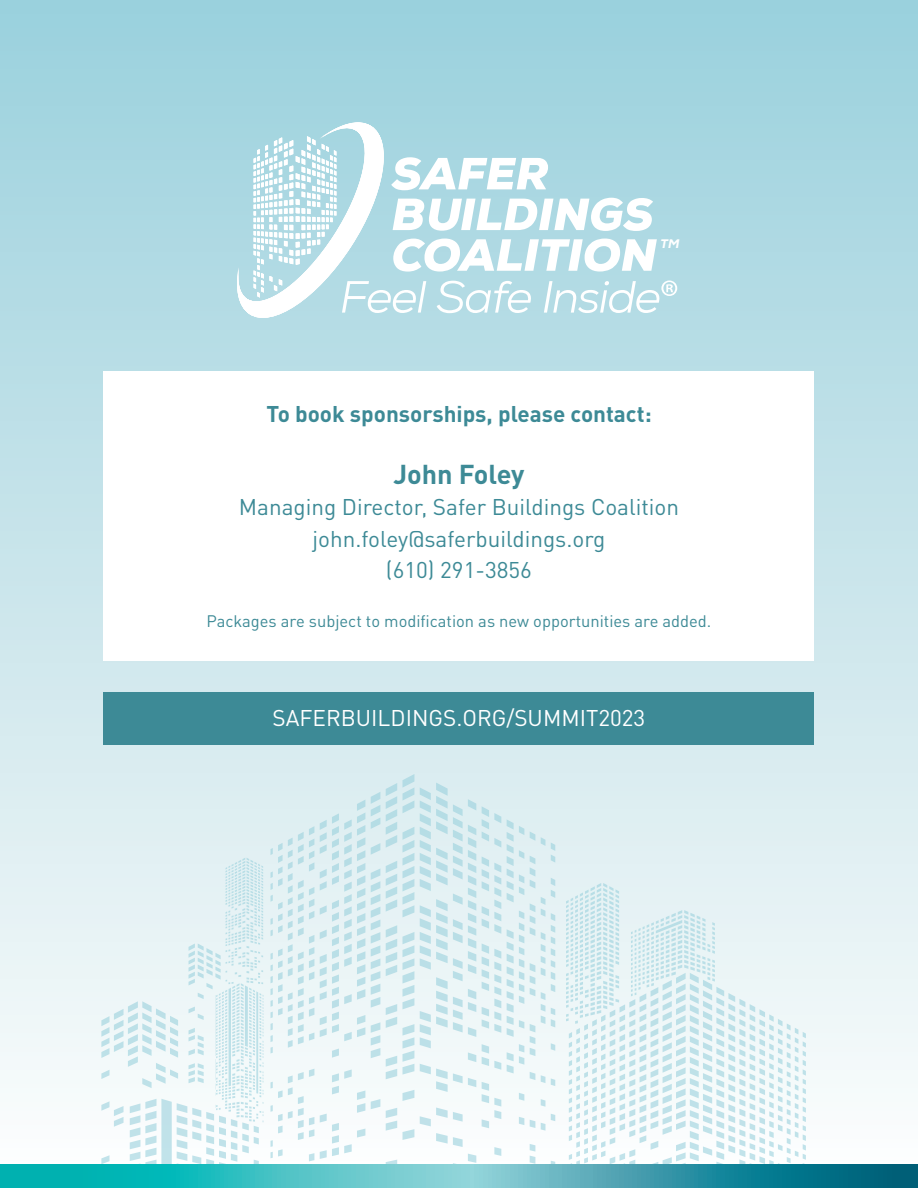
<style>
.page{position:relative;width:918px;height:1188px;background:#fff}
.page>*{position:absolute;margin:0;border:0;box-sizing:border-box;transform-origin:0 0}
.t1{font:700 27px "DIN Pro";color:#3d8a96}
.t2{font:22.5px/31.5px "DIN Pro";color:#3d8a96;text-align:center}
.t3{font:700 22.5px "DIN Pro";color:#3d8a96}
.t4{font:22.5px "DIN Pro";color:#fff}
.t5{font:16.5px "DIN Pro";color:#3d8a96}
.t6{font:italic 800 12.45px "Nexa";color:#fff}
</style>
<div class="page">
<div style="left:0;top:0;width:918px;height:1166px;background:linear-gradient(to bottom,#9bd0dd,#fafbfb)"></div>
<svg style="left:332px;top:1049px;width:7px;height:9px"></svg>
<svg style="left:494px;top:1147px;width:7px;height:9px"></svg>
<svg style="left:519px;top:1117px;width:5px;height:8px"></svg>
<svg style="left:519px;top:1093px;width:5px;height:8px"></svg>
<svg style="left:507px;top:911px;width:17px;height:126px;background:#dbedf1"></svg>
<svg style="left:507px;top:1044px;width:17px;height:29px"></svg>
<svg style="left:386px;top:1160px;width:11px;height:5px"></svg>
<svg style="left:386px;top:1004px;width:11px;height:24px"></svg>
<svg style="left:386px;top:1108px;width:11px;height:23px"></svg>
<svg style="left:386px;top:1056px;width:11px;height:23px"></svg>
<svg style="left:386px;top:925px;width:11px;height:51px"></svg>
<svg style="left:371px;top:1022px;width:9px;height:36px"></svg>
<svg style="left:403px;top:1129px;width:11px;height:11px"></svg>
<svg style="left:403px;top:1090px;width:11px;height:11px"></svg>
<svg style="left:403px;top:932px;width:11px;height:77px"></svg>
<svg style="left:436px;top:1133px;width:27px;height:14px"></svg>
<svg style="left:420px;top:1108px;width:43px;height:18px"></svg>
<svg style="left:320px;top:1069px;width:45px;height:90px"></svg>
<svg style="left:482px;top:1082px;width:19px;height:46px"></svg>
<svg style="left:482px;top:1044px;width:19px;height:26px"></svg>
<svg style="left:482px;top:944px;width:19px;height:89px;background:#daedf1"></svg>
<svg style="left:371px;top:1099px;width:9px;height:10px"></svg>
<svg style="left:386px;top:861px;width:11px;height:51px"></svg>
<svg style="left:371px;top:868px;width:9px;height:140px"></svg>
<svg style="left:453px;top:1154px;width:23px;height:11px"></svg>
<svg style="left:403px;top:1024px;width:11px;height:51px"></svg>
<svg style="left:551px;top:913px;width:4px;height:79px"></svg>
<svg style="left:551px;top:878px;width:4px;height:20px"></svg>
<svg style="left:541px;top:837px;width:4px;height:9px"></svg>
<svg style="left:482px;top:806px;width:19px;height:42px"></svg>
<svg style="left:551px;top:842px;width:4px;height:21px"></svg>
<svg style="left:530px;top:831px;width:5px;height:10px"></svg>
<svg style="left:371px;top:792px;width:9px;height:37px"></svg>
<svg style="left:403px;top:774px;width:11px;height:39px"></svg>
<svg style="left:371px;top:843px;width:9px;height:12px"></svg>
<svg style="left:403px;top:827px;width:11px;height:90px"></svg>
<svg style="left:530px;top:963px;width:5px;height:33px"></svg>
<svg style="left:530px;top:1024px;width:5px;height:32px"></svg>
<svg style="left:530px;top:1072px;width:5px;height:8px"></svg>
<svg style="left:530px;top:903px;width:5px;height:33px"></svg>
<svg style="left:482px;top:857px;width:19px;height:77px"></svg>
<svg style="left:530px;top:1120px;width:5px;height:8px"></svg>
<svg style="left:530px;top:1144px;width:5px;height:20px"></svg>
<svg style="left:551px;top:1008px;width:4px;height:19px"></svg>
<svg style="left:551px;top:1161px;width:4px;height:4px"></svg>
<svg style="left:551px;top:1078px;width:4px;height:8px"></svg>
<svg style="left:551px;top:1043px;width:4px;height:8px"></svg>
<svg style="left:551px;top:1114px;width:4px;height:7px"></svg>
<svg style="left:541px;top:1099px;width:4px;height:8px"></svg>
<svg style="left:541px;top:1075px;width:4px;height:8px"></svg>
<svg style="left:541px;top:897px;width:4px;height:20px"></svg>
<svg style="left:541px;top:932px;width:4px;height:44px"></svg>
<svg style="left:541px;top:992px;width:4px;height:32px"></svg>
<svg style="left:541px;top:1123px;width:4px;height:8px"></svg>
<svg style="left:271px;top:1069px;width:43px;height:92px"></svg>
<svg style="left:386px;top:783px;width:11px;height:65px"></svg>
<svg style="left:507px;top:819px;width:17px;height:83px"></svg>
<svg style="left:420px;top:783px;width:56px;height:309px"></svg>
<svg style="left:271px;top:826px;width:43px;height:227px;background:#deeff2"></svg>
<svg style="left:530px;top:856px;width:5px;height:33px"></svg>
<svg style="left:320px;top:800px;width:45px;height:241px;background:#d9ecf0"></svg>
<svg style="left:566px;top:883px;width:240px;height:282px"></svg>
<svg style="left:101px;top:858px;width:163px;height:307px"></svg>
<img style="left:0;top:1165px;width:918px;height:23px">
<div style="left:104px;top:372px;width:710px;height:289px;background:#fff"></div>
<svg style="left:237px;top:122px;width:440px;height:196px"></svg>
<div style="left:104px;top:692px;width:710px;height:53px;background:#3d8a96"></div>
<p class="t6" style="left:660px;top:236px;width:21px">TM</p>
<p class="t3" style="left:266px;top:399px;width:387px">To book sponsorships, please contact:</p>
<p class="t1" style="left:393px;top:456px;width:133px">John Foley</p>
<p class="t2" style="left:239px;top:489px;width:442px">Managing Director, Safer Buildings Coalition john.foley@saferbuildings.org<br>(610) 291-3856</p>
<p class="t5" style="left:207px;top:608px;width:506px">Packages are subject to modification as new opportunities are added.</p>
<p class="t4" style="left:273px;top:700px;width:374px">SAFERBUILDINGS.ORG/SUMMIT2023</p>
</div>
